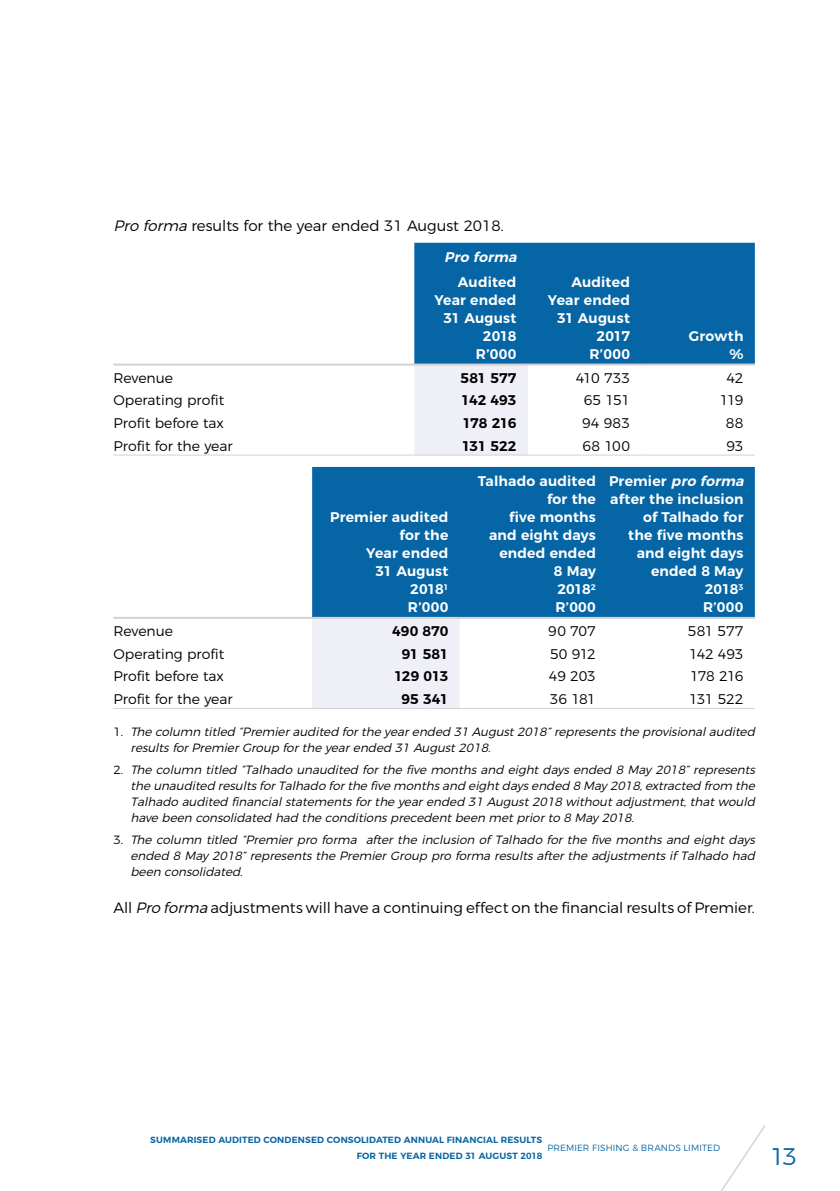
<style>
.page{position:relative;width:840px;height:1191px;background:#fff}
.page>*{position:absolute;margin:0;border:0;box-sizing:border-box;transform-origin:0 0}
.t1{font:300 24px "Montserrat";color:#0565a5}
.t2{font:300 15px "Montserrat";color:#000}
.t3{font:600 14px/18px "Montserrat";letter-spacing:.01em;color:#fff;text-align:right}
.t4{font:300 14px "Montserrat";color:#000}
.t5{font:600 14px "Montserrat";letter-spacing:-.005em;color:#000}
.t6{font:italic 600 14px "Montserrat";color:#fff}
.t7{font:italic 300 12px/16px "Montserrat";letter-spacing:-.005em;color:#000;text-align:justify}
.t8{font:600 9px/16px "Montserrat";letter-spacing:.015em;color:#0565a5;text-align:right}
.t9{font:300 9px "Montserrat";letter-spacing:.01em;color:#0565a5}
.s1{font-style:italic}
.s2{font-style:normal}
</style>
<div class="page">
<svg style="left:721px;top:1125px;width:45px;height:66px"></svg>
<div style="left:414px;top:243px;width:340px;height:120px;background:#0565a5"></div>
<div style="left:414px;top:365px;width:113px;height:89px;background:#eff0f7"></div>
<hr style="left:113px;top:363px;width:301px;height:2px;background:#d4d2d2">
<hr style="left:414px;top:363px;width:113px;height:2px;background:#d4d2d2">
<hr style="left:527px;top:363px;width:114px;height:2px;background:#d4d2d2">
<hr style="left:641px;top:363px;width:113px;height:2px;background:#d4d2d2">
<hr style="left:113px;top:454px;width:301px;height:1px;background:#d4d2d2">
<hr style="left:414px;top:454px;width:113px;height:1px;background:#d4d2d2">
<hr style="left:527px;top:454px;width:114px;height:1px;background:#d4d2d2">
<hr style="left:641px;top:454px;width:113px;height:1px;background:#d4d2d2">
<div style="left:312px;top:467px;width:442px;height:150px;background:#0565a5"></div>
<div style="left:312px;top:619px;width:147px;height:89px;background:#eff0f7"></div>
<hr style="left:113px;top:708px;width:199px;height:1px;background:#d4d2d2">
<hr style="left:312px;top:708px;width:147px;height:1px;background:#d4d2d2">
<hr style="left:459px;top:708px;width:148px;height:1px;background:#d4d2d2">
<hr style="left:607px;top:708px;width:147px;height:1px;background:#d4d2d2">
<hr style="left:113px;top:617px;width:199px;height:2px;background:#d4d2d2">
<hr style="left:312px;top:617px;width:147px;height:2px;background:#d4d2d2">
<hr style="left:459px;top:617px;width:148px;height:2px;background:#d4d2d2">
<hr style="left:607px;top:617px;width:147px;height:2px;background:#d4d2d2">
<p class="t2" style="left:113px;top:214px;width:391px"><span class="s1">Pro forma</span> results for the year ended 31 August 2018.</p>
<p class="t6" style="left:444px;top:246px;width:78px">Pro forma</p>
<p class="t3" style="left:434px;top:272px;width:83px">Audited<br>Year ended<br>31 August<br>2018<br>R’000</p>
<p class="t3" style="left:547px;top:272px;width:83px">Audited<br>Year ended<br>31 August<br>2017<br>R’000</p>
<p class="t3" style="left:688px;top:326px;width:56px">Growth %</p>
<p class="t4" style="left:113px;top:367px;width:61px">Revenue</p>
<p class="t5" style="left:460px;top:366px;width:57px">581 577</p>
<p class="t4" style="left:575px;top:367px;width:56px">410 733</p>
<p class="t4" style="left:726px;top:367px;width:18px">42</p>
<p class="t4" style="left:113px;top:389px;width:112px">Operating profit</p>
<p class="t5" style="left:461px;top:389px;width:57px">142 493</p>
<p class="t4" style="left:583px;top:389px;width:48px">65 151</p>
<p class="t4" style="left:719px;top:389px;width:25px">119</p>
<p class="t4" style="left:113px;top:412px;width:112px">Profit before tax</p>
<p class="t5" style="left:462px;top:411px;width:55px">178 216</p>
<p class="t4" style="left:581px;top:412px;width:49px">94 983</p>
<p class="t4" style="left:725px;top:412px;width:19px">88</p>
<p class="t4" style="left:113px;top:434px;width:121px">Profit for the year</p>
<p class="t5" style="left:461px;top:434px;width:56px">131 522</p>
<p class="t4" style="left:582px;top:434px;width:49px">68 100</p>
<p class="t4" style="left:726px;top:434px;width:19px">93</p>
<p class="t3" style="left:330px;top:507px;width:120px">Premier audited for the<br>Year ended<br>31 August<br>2018<sup>1<br></sup>R’000</p>
<p class="t3" style="left:477px;top:471px;width:119px">Talhado audited for the<br>five months and eight days ended ended<br>8 May<br>2018<sup>2<br></sup>R’000</p>
<p class="t6" style="left:608px;top:470px;width:140px"><span class="s2">Premier</span> proforma</p>
<p class="t3" style="left:610px;top:489px;width:135px">after the inclusion</p>
<p class="t3" style="left:642px;top:507px;width:102px">of Talhado for</p>
<p class="t3" style="left:628px;top:525px;width:117px">the five months</p>
<p class="t3" style="left:636px;top:543px;width:108px">and eight days</p>
<p class="t3" style="left:650px;top:561px;width:94px">ended 8 May</p>
<p class="t3" style="left:704px;top:579px;width:40px">2018<sup>3</sup></p>
<p class="t3" style="left:702px;top:597px;width:42px">R’000</p>
<p class="t4" style="left:113px;top:620px;width:61px">Revenue</p>
<p class="t5" style="left:392px;top:619px;width:58px">490 870</p>
<p class="t4" style="left:548px;top:620px;width:49px">90 707</p>
<p class="t4" style="left:687px;top:620px;width:57px">581 577</p>
<p class="t4" style="left:113px;top:642px;width:112px">Operating profit</p>
<p class="t5" style="left:401px;top:642px;width:48px">91 581</p>
<p class="t4" style="left:550px;top:642px;width:47px">50 912</p>
<p class="t4" style="left:688px;top:642px;width:56px">142 493</p>
<p class="t4" style="left:113px;top:665px;width:112px">Profit before tax</p>
<p class="t5" style="left:394px;top:665px;width:56px">129 013</p>
<p class="t4" style="left:548px;top:665px;width:48px">49 203</p>
<p class="t4" style="left:689px;top:665px;width:55px">178 216</p>
<p class="t4" style="left:113px;top:688px;width:121px">Profit for the year</p>
<p class="t5" style="left:401px;top:687px;width:48px">95 341</p>
<p class="t4" style="left:549px;top:688px;width:47px">36 181</p>
<p class="t4" style="left:688px;top:688px;width:56px">131 522</p>
<p class="t7" style="left:130px;top:723px;width:629px;text-indent:-17px"><span class="s2">1 .</span> The column titled “Premieraudited forthe yearended 31 August2018”representsthe provisionalaudited resultsforPremierGroup forthe yearended 31 August2018.</p>
<p class="t7" style="left:130px;top:760px;width:629px;text-indent:-17px"><span class="s2">2 .</span> The column titled “Talhado unaudited forthe five monthsand eightdaysended 8 May 2018”represents the unaudited resultsforTalhado forthe five monthsand eightdaysended 8 May 2018,extracted from the Talhado audited financialstatementsforthe yearended 31 August2018 withoutadjustment,thatwould have been consolidated had the conditionsprecedentbeen metpriorto 8 May 2018.</p>
<p class="t7" style="left:130px;top:830px;width:629px;text-indent:-17px"><span class="s2">3 .</span> The column titled “Premier pro forma after the inclusion of Talhado for the five months and eight days ended 8 May 2018”representsthe PremierGroup pro forma resultsafterthe adjustmentsifTalhado had been consolidated.</p>
<p class="t2" style="left:113px;top:895px;width:642px">All <span class="s1">Pro forma</span>adjustments will have a continuing effect on the financial results of Premier.</p>
<p class="t8" style="left:150px;top:1131px;width:393px">SUMMARISED AUDITED CONDENSED CONSOLIDATED ANNUAL FINANCIAL RESULTS<br>FOR THE YEAR ENDED 31 AUGUST 2018</p>
<p class="t9" style="left:547px;top:1141px;width:174px">PREMIER FISHING &amp; BRANDS LIMITED</p>
<h1 class="t1" style="left:769px;top:1137px;width:29px">13</h1>
</div>
